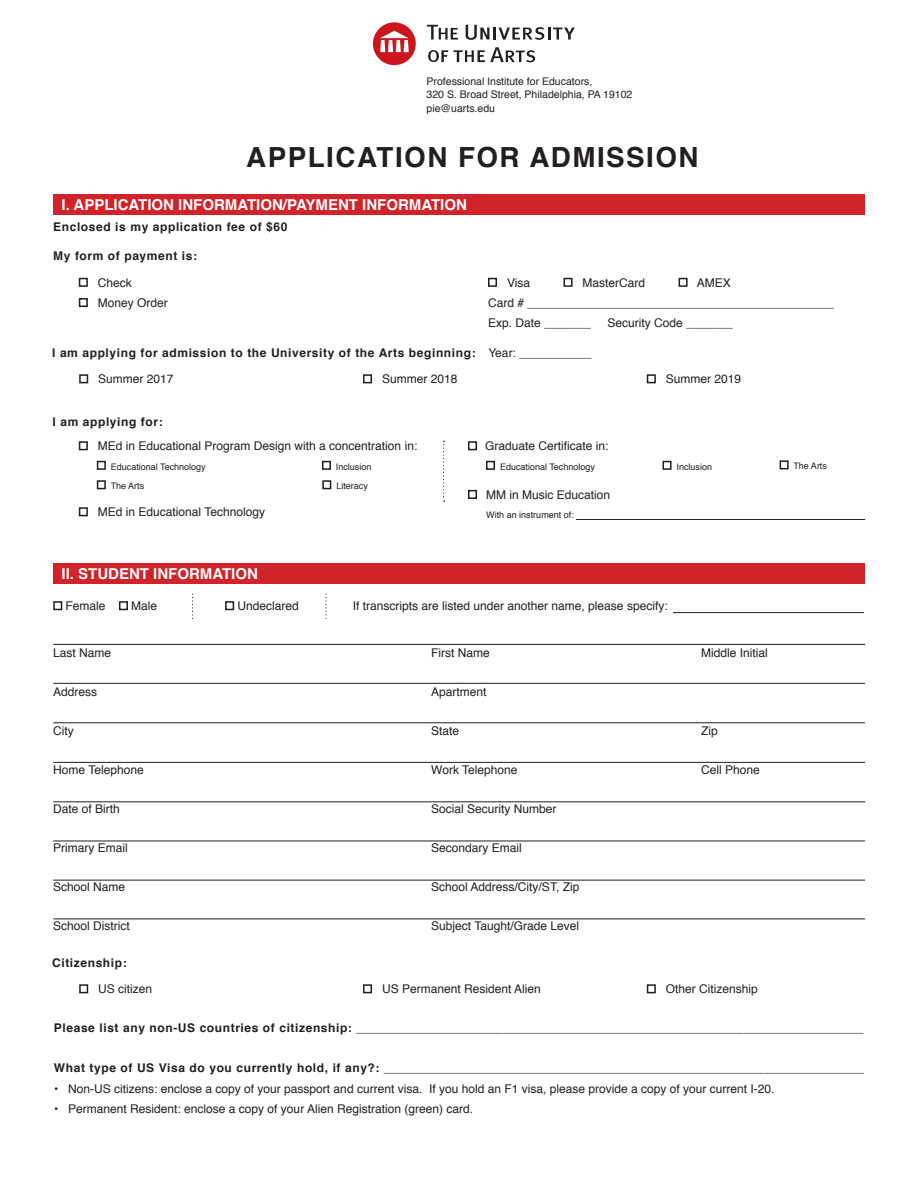
<style>
.page{position:relative;width:918px;height:1188px;background:#fff}
.page>*{position:absolute;margin:0;border:0;box-sizing:border-box;transform-origin:0 0}
.t1{font:700 27.75px "Helvetica";letter-spacing:.055em;color:#231f20}
.t2{font:700 15px "Helvetica";color:#fff}
.t3{font:12px/20.2px "Helvetica";color:#231f20}
.t4{font:700 12px "Helvetica";letter-spacing:.05em;color:#231f20}
.t5{font:10.5px/13.5px "Helvetica";color:#231f20}
.t6{font:9px "Helvetica";color:#231f20}
.s1{font-weight:400}
.s2{font-weight:700}
</style>
<div class="page">
<div style="left:53px;top:194px;width:812px;height:21px;background:#d1232a"></div>
<div style="left:53px;top:563px;width:812px;height:21px;background:#d1232a"></div>
<div style="left:53px;top:601px;width:9px;height:9px;border:2px solid #231f20"></div>
<div style="left:119px;top:601px;width:9px;height:9px;border:2px solid #231f20"></div>
<div style="left:225px;top:601px;width:9px;height:9px;border:2px solid #231f20"></div>
<div style="left:79px;top:374px;width:9px;height:9px;border:2px solid #231f20"></div>
<div style="left:363px;top:374px;width:9px;height:9px;border:2px solid #231f20"></div>
<div style="left:647px;top:374px;width:9px;height:9px;border:2px solid #231f20"></div>
<div style="left:79px;top:278px;width:9px;height:9px;border:2px solid #231f20"></div>
<div style="left:79px;top:298px;width:9px;height:9px;border:2px solid #231f20"></div>
<div style="left:488px;top:278px;width:9px;height:9px;border:2px solid #231f20"></div>
<div style="left:564px;top:278px;width:9px;height:9px;border:2px solid #231f20"></div>
<div style="left:679px;top:278px;width:9px;height:9px;border:2px solid #231f20"></div>
<div style="left:79px;top:441px;width:9px;height:9px;border:2px solid #231f20"></div>
<div style="left:97px;top:461px;width:9px;height:9px;border:2px solid #231f20"></div>
<div style="left:322px;top:461px;width:9px;height:9px;border:2px solid #231f20"></div>
<div style="left:97px;top:480px;width:9px;height:9px;border:2px solid #231f20"></div>
<div style="left:322px;top:480px;width:9px;height:9px;border:2px solid #231f20"></div>
<div style="left:79px;top:507px;width:9px;height:9px;border:2px solid #231f20"></div>
<div style="left:468px;top:441px;width:9px;height:9px;border:2px solid #231f20"></div>
<div style="left:486px;top:461px;width:9px;height:9px;border:2px solid #231f20"></div>
<div style="left:468px;top:490px;width:9px;height:9px;border:2px solid #231f20"></div>
<div style="left:663px;top:461px;width:9px;height:9px;border:2px solid #231f20"></div>
<div style="left:780px;top:460px;width:9px;height:9px;border:2px solid #231f20"></div>
<hr style="left:673px;top:612px;width:191px;height:1px;background:#231f20">
<hr style="left:576px;top:519px;width:289px;height:1px;background:#231f20">
<hr style="left:53px;top:644px;width:812px;height:1px;background:#231f20">
<hr style="left:53px;top:683px;width:812px;height:1px;background:#231f20">
<hr style="left:53px;top:722px;width:812px;height:1px;background:#231f20">
<hr style="left:53px;top:762px;width:812px;height:1px;background:#231f20">
<hr style="left:53px;top:801px;width:812px;height:1px;background:#231f20">
<hr style="left:53px;top:841px;width:812px;height:1px;background:#231f20">
<hr style="left:53px;top:880px;width:812px;height:1px;background:#231f20">
<hr style="left:53px;top:919px;width:812px;height:1px;background:#231f20">
<div style="left:79px;top:984px;width:9px;height:9px;border:2px solid #231f20"></div>
<div style="left:363px;top:984px;width:9px;height:9px;border:2px solid #231f20"></div>
<div style="left:647px;top:984px;width:9px;height:9px;border:2px solid #231f20"></div>
<svg style="left:325px;top:594px;width:2px;height:25px"></svg>
<svg style="left:192px;top:594px;width:1px;height:25px"></svg>
<svg style="left:443px;top:441px;width:2px;height:61px"></svg>
<div style="left:373px;top:22px;width:43px;height:43px;background:#cd151d;border-radius:50%"></div>
<svg style="left:380px;top:31px;width:29px;height:21px"></svg>
<svg style="left:428px;top:50px;width:20px;height:12px"></svg>
<svg style="left:454px;top:47px;width:81px;height:15px"></svg>
<svg style="left:427px;top:25px;width:31px;height:15px"></svg>
<svg style="left:466px;top:25px;width:109px;height:15px"></svg>
<p class="t5" style="left:427px;top:75px;width:207px">Professional Institute for Educators,<br>320 S. Broad Street, Philadelphia, PA 19102 pie@uarts.edu</p>
<p class="t1" style="left:246px;top:134px;width:454px">APPLICATION FOR ADMISSION</p>
<p class="t2" style="left:62px;top:192px;width:407px">I. APPLICATION INFORMATION/PAYMENT INFORMATION</p>
<p class="t4" style="left:53px;top:217px;width:236px">Enclosed is my application fee of $60</p>
<p class="t4" style="left:53px;top:246px;width:145px">My form of payment is:</p>
<p class="t3" style="left:98px;top:273px;width:72px">Check<br>Money Order</p>
<p class="t3" style="left:507px;top:273px;width:25px">Visa</p>
<p class="t3" style="left:583px;top:273px;width:64px">MasterCard</p>
<p class="t3" style="left:488px;top:273px;width:348px;text-indent:209px">AMEX<br>Card # ______________________________________________<br>Exp. Date _______</p>
<p class="t3" style="left:607px;top:313px;width:127px">Security Code _______</p>
<p class="t4" style="left:52px;top:343px;width:541px">I am applying for admission to the University of the Arts beginning: <span class="s1">Year: ___________</span></p>
<p class="t3" style="left:98px;top:369px;width:77px">Summer 2017</p>
<p class="t3" style="left:382px;top:369px;width:77px">Summer 2018</p>
<p class="t3" style="left:666px;top:369px;width:77px">Summer 2019</p>
<p class="t4" style="left:53px;top:412px;width:112px">I am applying for:</p>
<p class="t3" style="left:98px;top:436px;width:321px">MEd in Educational Program Design with a concentration in:</p>
<p class="t3" style="left:485px;top:436px;width:125px">Graduate Certificate in:</p>
<p class="t3" style="left:486px;top:485px;width:126px">MM in Music Education</p>
<p class="t6" style="left:111px;top:460px;width:96px">Educational Technology</p>
<p class="t6" style="left:336px;top:460px;width:37px">Inclusion</p>
<p class="t6" style="left:111px;top:479px;width:35px">The Arts</p>
<p class="t6" style="left:336px;top:479px;width:33px">Literacy</p>
<p class="t3" style="left:98px;top:502px;width:169px">MEd in Educational Technology</p>
<p class="t6" style="left:500px;top:460px;width:96px">Educational Technology</p>
<p class="t6" style="left:486px;top:508px;width:89px">With an instrument of:</p>
<p class="t2" style="left:62px;top:561px;width:198px">II. STUDENT INFORMATION</p>
<p class="t6" style="left:677px;top:460px;width:37px">Inclusion</p>
<p class="t6" style="left:793px;top:459px;width:35px">The Arts</p>
<p class="t3" style="left:66px;top:596px;width:42px">Female</p>
<p class="t3" style="left:131px;top:596px;width:28px">Male</p>
<p class="t3" style="left:237px;top:596px;width:63px">Undeclared</p>
<p class="t3" style="left:353px;top:596px;width:316px">If transcripts are listed under another name, please specify:</p>
<p class="t3" style="left:53px;top:644px;width:60px">Last Name</p>
<p class="t3" style="left:431px;top:644px;width:60px">First Name</p>
<p class="t3" style="left:701px;top:644px;width:68px">Middle Initial</p>
<p class="t3" style="left:53px;top:683px;width:46px">Address</p>
<p class="t3" style="left:431px;top:683px;width:57px">Apartment</p>
<p class="t3" style="left:53px;top:722px;width:22px">City</p>
<p class="t3" style="left:431px;top:722px;width:30px">State</p>
<p class="t3" style="left:701px;top:722px;width:18px">Zip</p>
<p class="t3" style="left:53px;top:761px;width:92px">Home Telephone</p>
<p class="t3" style="left:431px;top:761px;width:88px">Work Telephone</p>
<p class="t3" style="left:701px;top:761px;width:60px">Cell Phone</p>
<p class="t3" style="left:53px;top:800px;width:68px">Date of Birth</p>
<p class="t3" style="left:431px;top:800px;width:127px">Social Security Number</p>
<p class="t3" style="left:53px;top:839px;width:76px">Primary Email</p>
<p class="t3" style="left:431px;top:839px;width:92px">Secondary Email</p>
<p class="t3" style="left:53px;top:878px;width:74px">School Name</p>
<p class="t3" style="left:431px;top:878px;width:150px">School Address/City/ST, Zip</p>
<p class="t3" style="left:53px;top:917px;width:78px">School District</p>
<p class="t3" style="left:431px;top:917px;width:149px">Subject Taught/Grade Level</p>
<p class="t4" style="left:52px;top:953px;width:76px">Citizenship:</p>
<p class="t3" style="left:98px;top:979px;width:56px">US citizen</p>
<p class="t3" style="left:382px;top:979px;width:160px">US Permanent Resident Alien</p>
<p class="t3" style="left:666px;top:979px;width:94px">Other Citizenship</p>
<p class="t3" style="left:54px;top:1018px;width:811px"><span class="s2">Please list any non-US countries of citizenship:</span> ____________________________________________________________________________</p>
<p class="t3" style="left:54px;top:1058px;width:812px"><span class="s2">What type of US Visa do you currently hold, if any?:</span> ________________________________________________________________________</p>
<p class="t3" style="left:54px;top:1079px;width:722px">• Non-US citizens: enclose a copy of your passport and current visa. If you hold an F1 visa, please provide a copy of your current I-20.</p>
<p class="t3" style="left:54px;top:1099px;width:421px">• Permanent Resident: enclose a copy of your Alien Registration (green) card.</p>
</div>
